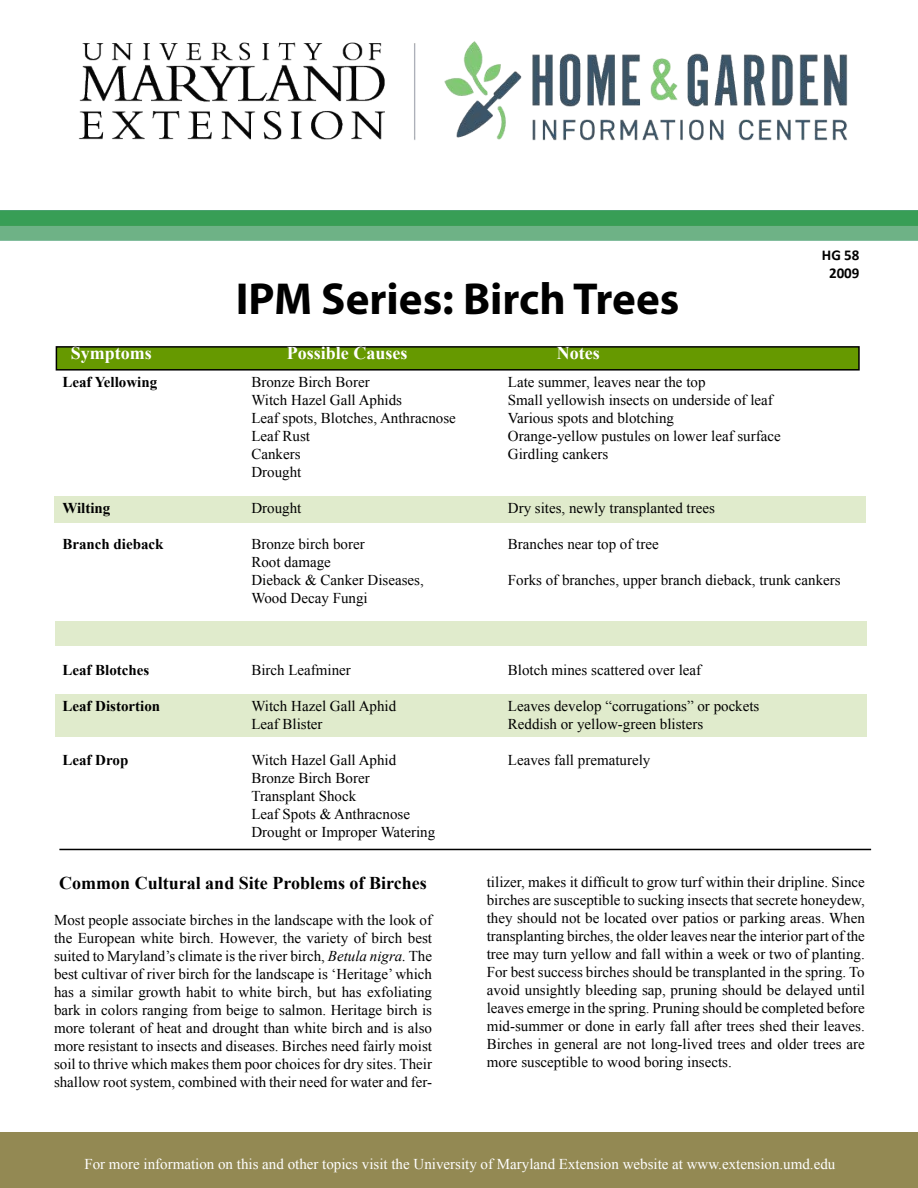
<style>
.page{position:relative;width:918px;height:1188px;background:#fff}
.page>*{position:absolute;margin:0;border:0;box-sizing:border-box;transform-origin:0 0}
.t1{font:700 45px "Myriad Pro";color:#000}
.t2{font:700 18px "Times New Roman";color:#000}
.t3{font:700 18px "Times New Roman";color:#fff}
.t4{font:15px/18px "Times New Roman";color:#000}
.t5{font:15px "Times New Roman";color:#fff}
.t6{font:700 15px "Times New Roman";color:#000}
.t7{font:700 15px/18px "Calibri";color:#000;text-align:center}
.s1{font-style:italic}
</style>
<div class="page">
<div style="left:56px;top:694px;width:811px;height:42px;background:#e0ebcc"></div>
<div style="left:54px;top:497px;width:812px;height:26px;background:#e0ebcc"></div>
<div style="left:56px;top:347px;width:803px;height:23px;background:#690"></div>
<div style="left:56px;top:346px;width:804px;height:25px;border:2px solid #000"></div>
<div style="left:56px;top:621px;width:811px;height:24px;background:#e0ebcc"></div>
<hr style="left:59px;top:849px;width:812px;height:1px;background:#000">
<div style="left:0;top:225px;width:918px;height:15px;background:#6eb286"></div>
<div style="left:0;top:211px;width:918px;height:14px;background:#389e56"></div>
<div style="left:1px;top:1133px;width:917px;height:55px;background:#938953"></div>
<img style="left:78px;top:41px;width:770px;height:100px">
<h1 class="t1" style="left:236px;top:269px;width:445px">IPM Series: Birch Trees</h1>
<p class="t7" style="left:822px;top:246px;width:39px">HG 58<br>2009</p>
<p class="t3" style="left:71px;top:341px;width:82px">Symptoms</p>
<p class="t3" style="left:287px;top:341px;width:122px">Possible Causes</p>
<p class="t3" style="left:557px;top:341px;width:44px">Notes</p>
<p class="t6" style="left:62px;top:371px;width:96px">Leaf Yellowing</p>
<p class="t4" style="left:251px;top:373px;width:120px">Bronze Birch Borer</p>
<p class="t4" style="left:508px;top:373px;width:199px">Late summer, leaves near the top</p>
<p class="t4" style="left:251px;top:391px;width:152px">Witch Hazel Gall Aphids</p>
<p class="t4" style="left:508px;top:391px;width:266px">Small yellowish insects on underside of leaf</p>
<p class="t4" style="left:251px;top:409px;width:206px">Leaf spots, Blotches, Anthracnose</p>
<p class="t4" style="left:508px;top:409px;width:168px">Various spots and blotching</p>
<p class="t4" style="left:251px;top:427px;width:60px">Leaf Rust</p>
<p class="t4" style="left:508px;top:427px;width:274px">Orange-yellow pustules on lower leaf surface</p>
<p class="t4" style="left:251px;top:445px;width:51px">Cankers</p>
<p class="t4" style="left:508px;top:445px;width:102px">Girdling cankers</p>
<p class="t4" style="left:251px;top:463px;width:51px">Drought</p>
<p class="t6" style="left:62px;top:497px;width:50px">Wilting</p>
<p class="t4" style="left:251px;top:499px;width:51px">Drought</p>
<p class="t4" style="left:508px;top:499px;width:209px">Dry sites, newly transplanted trees</p>
<p class="t6" style="left:62px;top:533px;width:103px">Branch dieback</p>
<p class="t4" style="left:251px;top:535px;width:115px">Bronze birch borer</p>
<p class="t4" style="left:508px;top:535px;width:152px">Branches near top of tree</p>
<p class="t4" style="left:251px;top:553px;width:174px">Root damage<br>Dieback &amp; Canker Diseases,</p>
<p class="t4" style="left:508px;top:571px;width:334px">Forks of branches, upper branch dieback, trunk cankers</p>
<p class="t4" style="left:251px;top:589px;width:118px">Wood Decay Fungi</p>
<p class="t6" style="left:62px;top:659px;width:89px">Leaf Blotches</p>
<p class="t4" style="left:251px;top:661px;width:101px">Birch Leafminer</p>
<p class="t4" style="left:508px;top:661px;width:195px">Blotch mines scattered over leaf</p>
<p class="t6" style="left:62px;top:695px;width:99px">Leaf Distortion</p>
<p class="t4" style="left:251px;top:697px;width:146px">Witch Hazel Gall Aphid</p>
<p class="t4" style="left:508px;top:697px;width:253px">Leaves develop “corrugations” or pockets</p>
<p class="t4" style="left:251px;top:715px;width:73px">Leaf Blister</p>
<p class="t4" style="left:508px;top:715px;width:197px">Reddish or yellow-green blisters</p>
<p class="t6" style="left:62px;top:749px;width:67px">Leaf Drop</p>
<p class="t4" style="left:251px;top:751px;width:146px">Witch Hazel Gall Aphid</p>
<p class="t4" style="left:508px;top:751px;width:144px">Leaves fall prematurely</p>
<p class="t4" style="left:251px;top:769px;width:185px">Bronze Birch Borer<br>Transplant Shock<br>Leaf Spots &amp; Anthracnose<br>Drought or Improper Watering</p>
<p class="t2" style="left:59px;top:871px;width:369px">Common Cultural and Site Problems of Birches</p>
<p class="t4" style="left:54px;top:911px;width:380px;text-align:justify">Most people associate birches in the landscape with the look of the European white birch. However, the variety of birch best suited to Maryland’s climate is the river birch, <span class="s1">Betula nigra.</span> The best cultivar of river birch for the landscape is ‘Heritage’ which has a similar growth habit to white birch, but has exfoliating bark in colors ranging from beige to salmon. Heritage birch is more tolerant of heat and drought than white birch and is also more resistant to insects and diseases. Birches need fairly moist soil to thrive which makes them poor choices for dry sites. Their shallow root system, combined with their need for water and fer-</p>
<p class="t4" style="left:487px;top:873px;width:380px;text-align:justify">tilizer, makes it difficult to grow turf within their dripline. Since birches are susceptible to sucking insects that secrete honeydew, they should not be located over patios or parking areas. When transplanting birches, the older leaves near the interior part of the tree may turn yellow and fall within a week or two of planting.<br>For best success birches should be transplanted in the spring. To avoid unsightly bleeding sap, pruning should be delayed until leaves emerge in the spring. Pruning should be completed before mid-summer or done in early fall after trees shed their leaves.<br>Birches in general are not long-lived trees and older trees are more susceptible to wood boring insects.</p>
<p class="t5" style="left:84px;top:1154px;width:752px">For more information on this and other topics visit the University of Maryland Extension website at www.extension.umd.edu</p>
</div>
